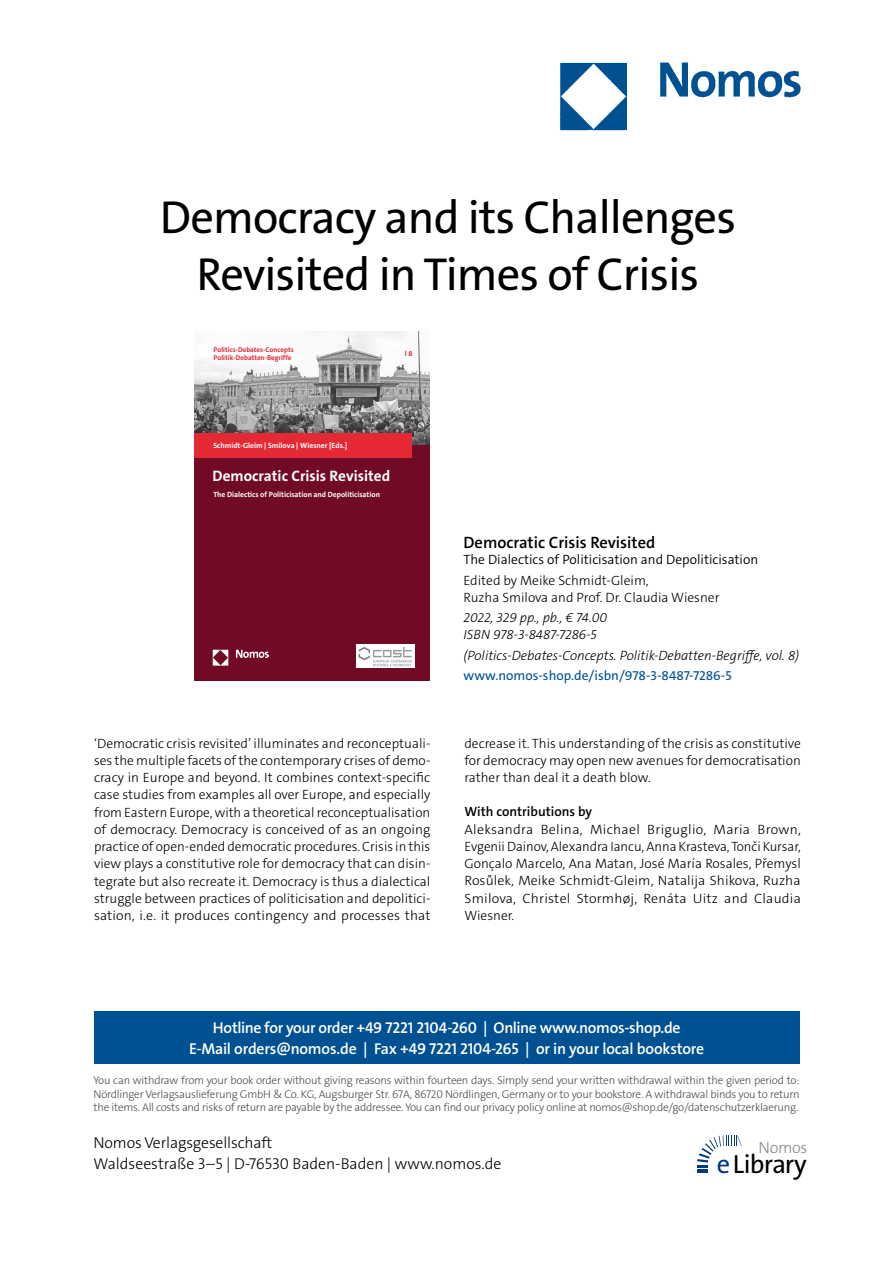
<style>
.page{position:relative;width:893px;height:1263px;background:#fff}
.page>*{position:absolute;margin:0;border:0;box-sizing:border-box;transform-origin:0 0}
._000_Headline{font:46.5px/57px "The Sans Os F";letter-spacing:-.02em;color:#000;text-align:center}
.t1{font:26.4px "The Sans Os F";letter-spacing:-.03em;color:#000}
._001_Buchtitel{font:600 16.5px "The Sans C5";color:#000}
.t2{font:300 16.2px "The Sans Os F";letter-spacing:-.02em;color:#87888a}
.t3{font:600 15.75px/21px "The Sans Os F";letter-spacing:-.02em;color:#fff;text-align:center}
.t4{font:300 15.75px/21px "The Sans Os F";color:#000}
.t5{font:700 15.15px "The Sans C5";color:#fff}
._005_Fließtext{font:300 13.5px/17.2px "The Sans C5";letter-spacing:.005em;color:#000;text-align:justify}
._004_Bibilo{font:italic 300 13.5px/16.5px "The Sans C5";color:#000}
._003_Autor{font:300 13.5px/16.5px "The Sans C5";color:#000}
._002_Untertitel{font:300 13.5px "The Sans C5";color:#000}
.www_link{font:13.5px "The Sans C5";color:#005192}
._005_Fließtext-2{font:600 13.5px "The Sans C5";color:#000}
.t6{font:300 11.25px/13.5px "The Sans Os F";letter-spacing:-.02em;color:#4b4b4d;text-align:justify}
.t7{font:700 7.65px "The Sans C5";color:#fff}
.t8{font:700 7.05px "The Sans C5";color:#e42934}
.s1{color:#003882}
</style>
<div class="page">
<div style="left:94px;top:1011px;width:705px;height:52px;background:#005192"></div>
<svg style="left:697px;top:1135px;width:45px;height:38px"></svg>
<img style="left:559px;top:62px;width:242px;height:69px">
<img style="left:194px;top:331px;width:236px;height:114px">
<div style="left:194px;top:445px;width:236px;height:236px;background:#710a24"></div>
<div style="left:194px;top:433px;width:217px;height:25px;background:#e42934"></div>
<img style="left:212px;top:649px;width:56px;height:17px">
<img style="left:356px;top:645px;width:58px;height:23px">
<p class="_000_Headline" style="left:160px;top:189px;width:578px">Democracy and its Challenges<br>Revisited in Times of Crisis</p>
<p class="t8" style="left:214px;top:345px;width:82px">Politics-Debates-Concepts</p>
<p class="t8" style="left:214px;top:353px;width:79px">Politik-Debatten-Begriffe</p>
<p class="t8" style="left:405px;top:349px;width:9px">l8</p>
<p class="t7" style="left:213px;top:441px;width:136px">Schmidt-Gleim | Smilova | Wiesner [Eds.]</p>
<p class="t5" style="left:213px;top:466px;width:179px">Democratic Crisis Revisited</p>
<p class="t7" style="left:213px;top:490px;width:168px">The Dialectics of Politicisation and Depoliticisation</p>
<p class="_001_Buchtitel" style="left:463px;top:532px;width:193px">Democratic Crisis Revisited</p>
<p class="_002_Untertitel" style="left:463px;top:551px;width:296px">The Dialectics of Politicisation and Depoliticisation</p>
<p class="_003_Autor" style="left:463px;top:572px;width:257px">Edited by Meike Schmidt-Gleim,<br>Ruzha Smilova and Prof. Dr. Claudia Wiesner</p>
<p class="_004_Bibilo" style="left:463px;top:610px;width:145px">2022, 329 pp., pb., € 74.00<br>ISBN 978-3-8487-7286-5</p>
<p class="_004_Bibilo" style="left:463px;top:647px;width:337px">(Politics-Debates-Concepts. Politik-Debatten-Begriffe, vol. 8)</p>
<p class="www_link" style="left:463px;top:667px;width:270px">www.nomos-shop.de/isbn/978-3-8487-7286-5</p>
<p class="_005_Fließtext" style="left:94px;top:734px;width:338px">‘Democratic crisis revisited’ illuminates and reconceptuali&shy;ses the multiple facets of the contemporary crises of demo&shy;cracy in Europe and beyond. It combines context-specific case studies from examples all over Europe, and especially from Eastern Europe, with a theoretical reconceptualisation of democracy. Democracy is conceived of as an ongoing practice of open-ended democratic procedures. Crisis in this view plays a constitutive role for democracy that can disin&shy;tegrate but also recreate it. Democracy is thus a dialectical struggle between practices of politicisation and depolitici&shy;sation, i.e. it produces contingency and processes that</p>
<p class="_005_Fließtext" style="left:464px;top:734px;width:338px">decrease it. This understanding of the crisis as constitutive for democracy may open new avenues for democratisation rather than deal it a death blow.</p>
<p class="_005_Fließtext-2" style="left:464px;top:803px;width:129px">With contributions by</p>
<p class="_005_Fließtext" style="left:464px;top:820px;width:338px">Aleksandra Belina, Michael Briguglio, Maria Brown, Evgenii Dainov, Alexandra Iancu, Anna Krasteva, Tonči Kursar, Gonçalo Marcelo, Ana Matan, José María Rosales, Přemysl Rosůlek, Meike Schmidt-Gleim, Natalija Shikova, Ruzha Smilova, Christel Stormhøj, Renáta Uitz and Claudia Wiesner.</p>
<p class="t3" style="left:189px;top:1017px;width:517px">Hotline for your order +49 7221 2104-260 | Online www.nomos-shop.de<br>E-Mail orders@nomos.de | Fax +49 7221 2104-265 | or in your local bookstore</p>
<p class="t6" style="left:94px;top:1074px;width:708px">You can withdraw from your book order without giving reasons within fourteen days. Simply send your written withdrawal within the given period to:<br>Nördlinger Verlagsauslieferung GmbH &amp; Co. KG, Augsburger Str. 67A, 86720 Nördlingen, Germany or to your bookstore. A withdrawal binds you to return the items. All costs and risks of return are payable by the addressee. You can find our privacy policy online at nomos@shop.de/go/datenschutzerklaerung.</p>
<p class="t4" style="left:94px;top:1133px;width:409px">Nomos Verlagsgesellschaft<br>Waldseestraße 3–5 | D-76530 Baden-Baden | www.nomos.de</p>
<p class="t2" style="left:758px;top:1137px;width:51px">Nomos</p>
<h2 class="t1" style="left:717px;top:1147px;width:91px"><span class="s1">e</span>Library</h2>
</div>
